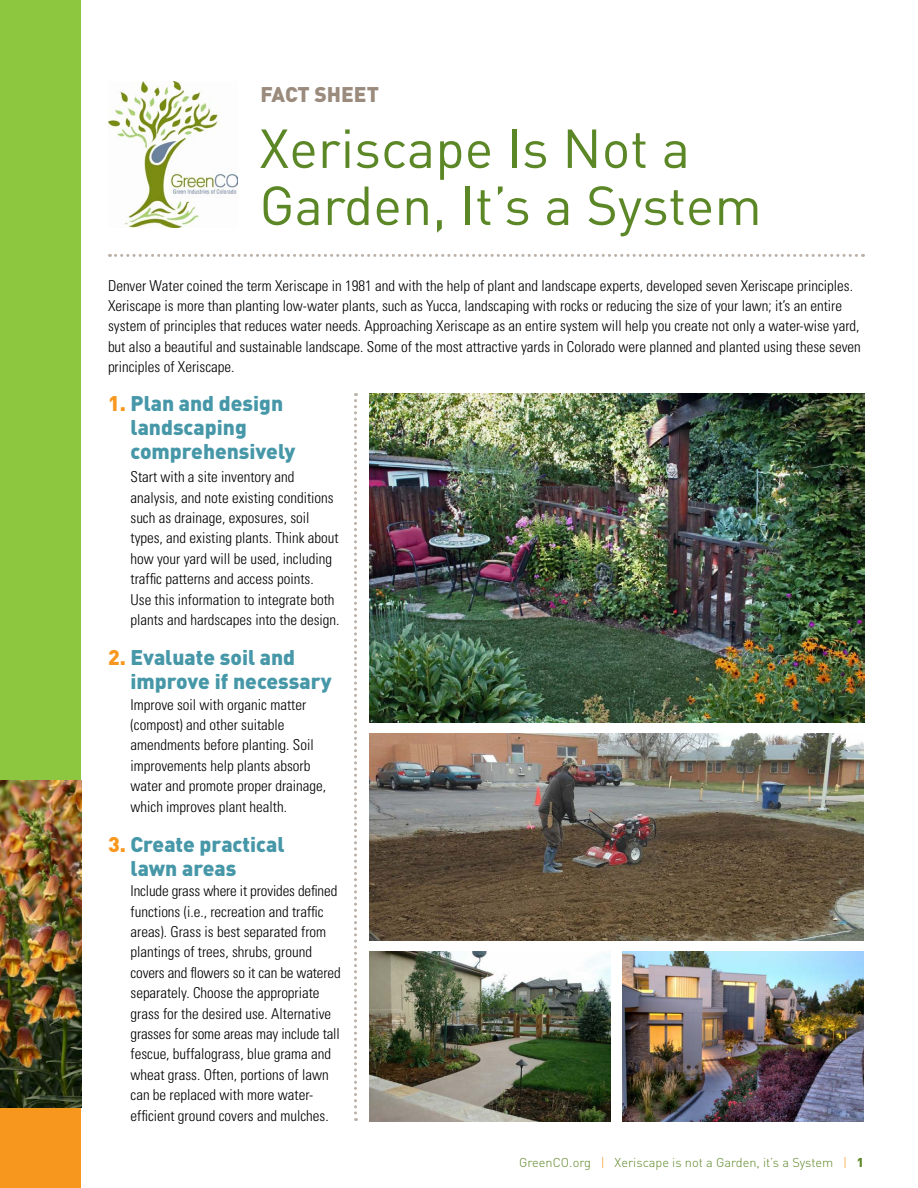
<style>
.page{position:relative;width:918px;height:1188px;background:#fff}
.page>*{position:absolute;margin:0;border:0;box-sizing:border-box;transform-origin:0 0}
.t1{font:54px/57px "DIN";color:#5c8727}
.t2{font:900 21px/24px "DIN";color:#4697a8}
.t3{font:900 21px "DIN";color:#9a8b7d}
.t4{font:300 condensed 15px/20.4px "Univers";color:#000}
.t5{font:300 12.75px "DIN";color:#5c8727}
.s1{color:#f8971d}
.s2{font-weight:900}
</style>
<div class="page">
<div style="left:0;top:0;width:81px;height:1107px;background:#8dc63f"></div>
<img style="left:108px;top:81px;width:130px;height:146px">
<svg style="left:354px;top:393px;width:3px;height:728px"></svg>
<svg style="left:110px;top:254px;width:746px;height:3px"></svg>
<div style="left:0;top:1107px;width:81px;height:81px;background:#f8971d"></div>
<img style="left:0;top:780px;width:81px;height:327px">
<img style="left:369px;top:393px;width:495px;height:330px">
<img style="left:369px;top:733px;width:495px;height:208px">
<img style="left:369px;top:952px;width:242px;height:169px">
<img style="left:622px;top:952px;width:242px;height:169px">
<h2 class="t3" style="left:260px;top:80px;width:120px">FACT SHEET</h2>
<h1 class="t1" style="left:260px;top:119px;width:504px">Xeriscape Is Not a<br>Garden, It’s a System</h1>
<p class="t4" style="left:108px;top:275px;width:754px">Denver Water coined the term Xeriscape in 1981 and with the help of plant and landscape experts, developed seven Xeriscape principles.<br>Xeriscape is more than planting low-water plants, such as Yucca, landscaping with rocks or reducing the size of your lawn; it’s an entire system of principles that reduces water needs. Approaching Xeriscape as an entire system will help you create not only a water-wise yard, but also a beautiful and sustainable landscape. Some of the most attractive yards in Colorado were planned and planted using these seven principles of Xeriscape.</p>
<h2 class="t2" style="left:131px;top:390px;width:166px;text-indent:-23px"><span class="s1">1.</span> Plan and design landscaping comprehensively</h2>
<p class="t4" style="left:130px;top:467px;width:211px">Start with a site inventory and analysis, and note existing conditions such as drainage, exposures, soil types, and existing plants. Think about how your yard will be used, including traffic patterns and access points.<br>Use this information to integrate both plants and hardscapes into the design.</p>
<h2 class="t2" style="left:131px;top:645px;width:203px;text-indent:-23px"><span class="s1">2.</span> Evaluate soil and improve if necessary</h2>
<p class="t4" style="left:131px;top:694px;width:197px">Improve soil with organic matter (compost) and other suitable amendments before planting. Soil improvements help plants absorb water and promote proper drainage, which improves plant health.</p>
<h2 class="t2" style="left:131px;top:831px;width:156px;text-indent:-23px"><span class="s1">3.</span> Create practical lawn areas</h2>
<p class="t4" style="left:131px;top:881px;width:212px">Include grass where it provides defined functions (i.e., recreation and traffic areas). Grass is best separated from plantings of trees, shrubs, ground covers and flowers so it can be watered separately. Choose the appropriate grass for the desired use. Alternative grasses for some areas may include tall fescue, buffalograss, blue grama and wheat grass. Often, portions of lawn can be replaced with more water&shy;efficient ground covers and mulches.</p>
<p class="t5" style="left:519px;top:1155px;width:346px">GreenCO.org <span class="s1">|</span> Xeriscape is not a Garden, it’s a System <span class="s1">|</span> <span class="s2">1</span></p>
</div>
